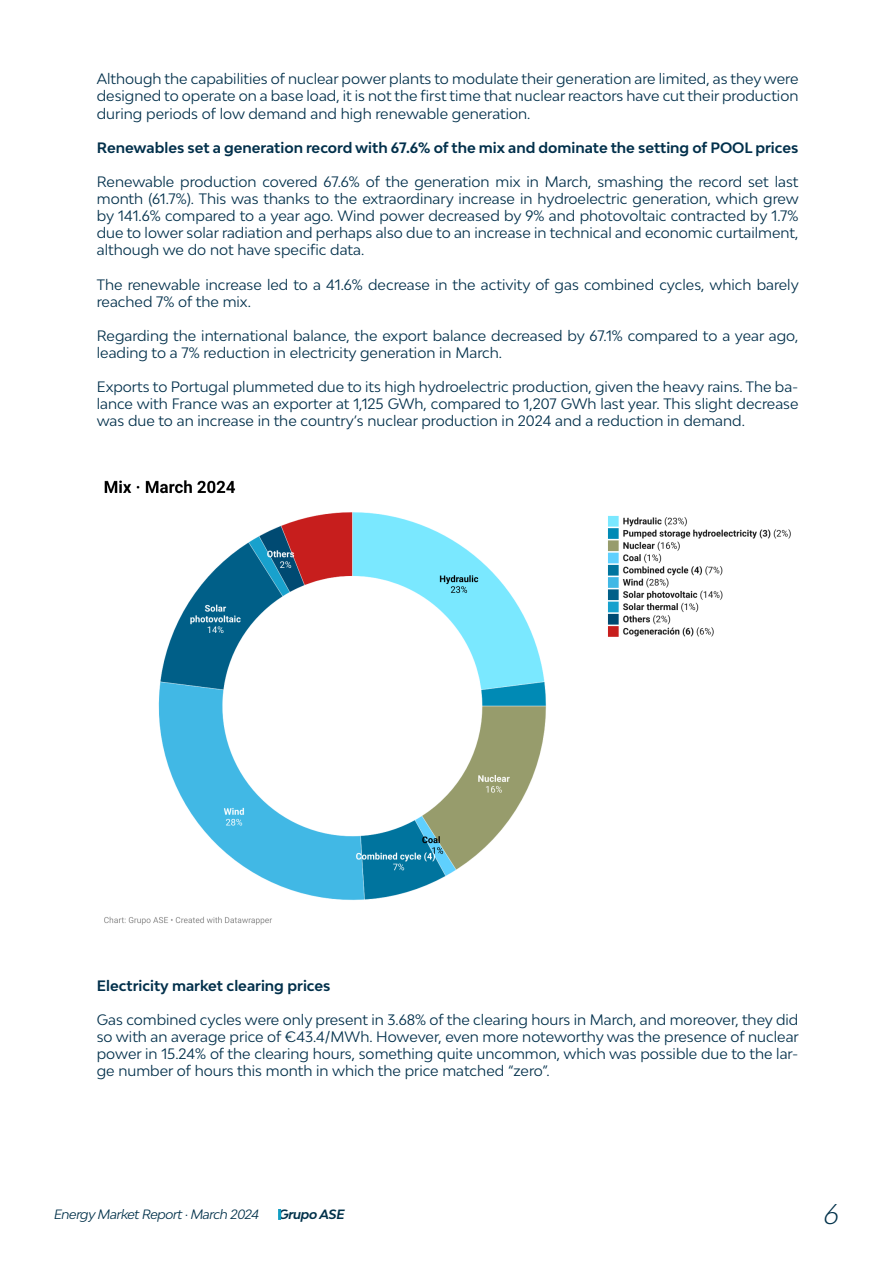
<style>
.page{position:relative;width:893px;height:1263px;background:#fff}
.page>*{position:absolute;margin:0;border:0;box-sizing:border-box;transform-origin:0 0}
.t1{font:italic 300 27px "Bw Modelica";color:#00314a}
.t2{font:14.25px/17.1px "Bw Modelica";color:#02304b;text-align:justify}
.t3{font:700 14.25px "Bw Modelica";color:#02304b}
.t4{font:italic 12.75px "Bw Modelica";letter-spacing:-.03em;color:#00314a}
.t5{font:italic 700 12.75px "Bw Modelica";letter-spacing:-.03em;color:#00314a}
</style>
<div class="page">
<svg style="left:278px;top:1209px;width:3px;height:11px"></svg>
<img style="left:104px;top:480px;width:687px;height:445px">
<p class="t2" style="left:97px;top:70px;width:703px">Although the capabilities of nuclear power plants to modulate their generation are limited, as they were designed to operate on a base load, it is not the first time that nuclear reactors have cut their production during periods of low demand and high renewable generation.</p>
<p class="t3" style="left:97px;top:138px;width:703px">Renewables set a generation record with 67.6% of the mix and dominate the setting of POOL prices</p>
<p class="t2" style="left:97px;top:173px;width:703px">Renewable production covered 67.6% of the generation mix in March, smashing the record set last month (61.7%). This was thanks to the extraordinary increase in hydroelectric generation, which grew by 141.6% compared to a year ago. Wind power decreased by 9% and photovoltaic contracted by 1.7% due to lower solar radiation and perhaps also due to an increase in technical and economic curtailment, although we do not have specific data.</p>
<p class="t2" style="left:97px;top:275px;width:703px">The renewable increase led to a 41.6% decrease in the activity of gas combined cycles, which barely reached 7% of the mix.</p>
<p class="t2" style="left:97px;top:327px;width:703px">Regarding the international balance, the export balance decreased by 67.1% compared to a year ago, leading to a 7% reduction in electricity generation in March.</p>
<p class="t2" style="left:97px;top:378px;width:703px">Exports to Portugal plummeted due to its high hydroelectric production, given the heavy rains. The ba&shy;lance with France was an exporter at 1,125 GWh, compared to 1,207 GWh last year. This slight decrease was due to an increase in the country’s nuclear production in 2024 and a reduction in demand.</p>
<p class="t3" style="left:97px;top:976px;width:235px">Electricity market clearing prices</p>
<p class="t2" style="left:97px;top:1011px;width:703px">Gas combined cycles were only present in 3.68% of the clearing hours in March, and moreover, they did so with an average price of €43.4/MWh. However, even more noteworthy was the presence of nuclear power in 15.24% of the clearing hours, something quite uncommon, which was possible due to the lar&shy;ge number of hours this month in which the price matched “zero”.</p>
<p class="t4" style="left:54px;top:1206px;width:207px">Energy Market Report · March 2024</p>
<p class="t5" style="left:278px;top:1206px;width:68px">Grupo ASE</p>
<h1 class="t1" style="left:824px;top:1196px;width:16px">6</h1>
</div>
